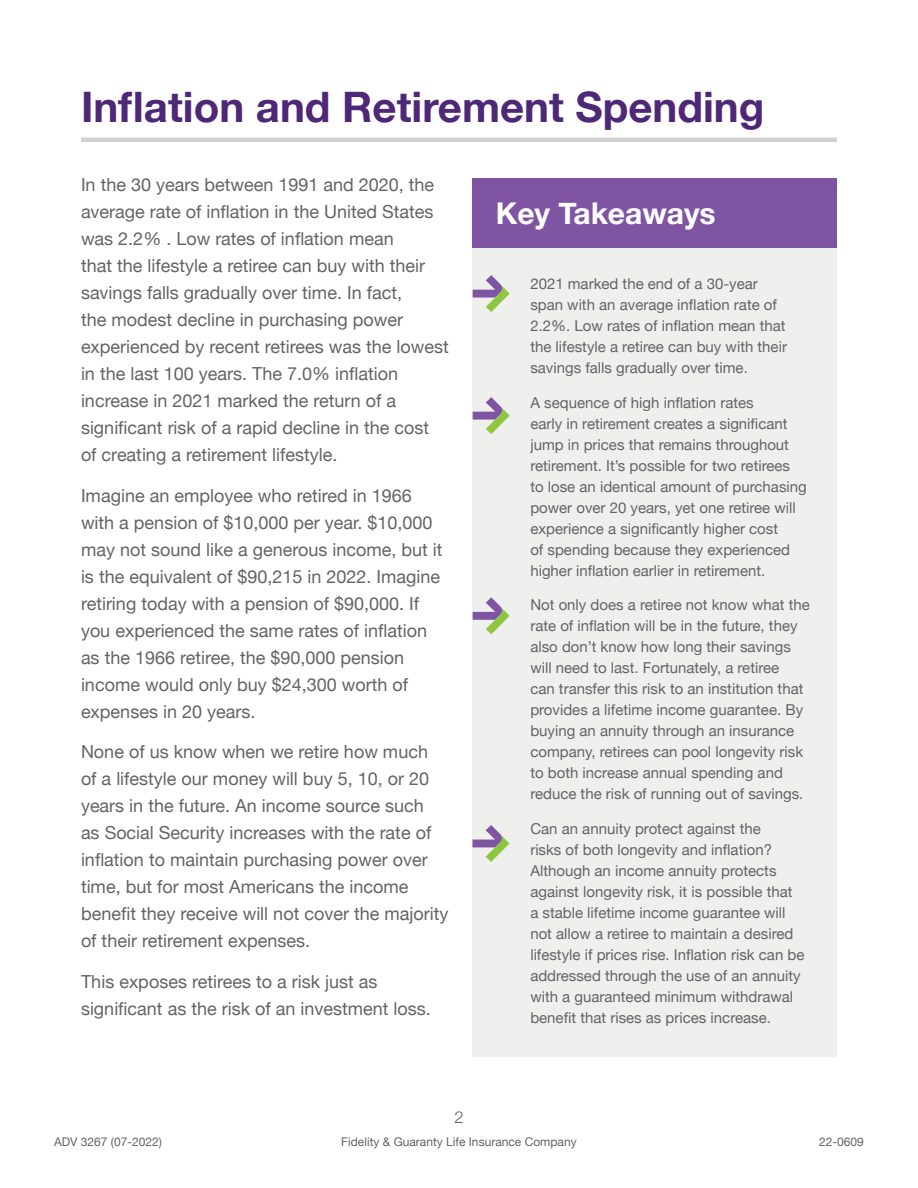
<style>
.page{position:relative;width:918px;height:1188px;background:#fff}
.page>*{position:absolute;margin:0;border:0;box-sizing:border-box;transform-origin:0 0}
.t1{font:700 42px "Helvetica Neue";color:#4f2777}
.t2{font:700 30px "Helvetica Neue";color:#fff}
.t3{font:18px/27px "Helvetica Neue";color:#636466}
.t4{font:300 16.5px "Helvetica Neue";color:#636466}
.t5{font:15px/21px "Helvetica Neue";color:#636466}
.t6{font:12px "Helvetica Neue";color:#616466}
</style>
<div class="page">
<div style="left:472px;top:179px;width:365px;height:877px;background:#efefee"></div>
<div style="left:472px;top:179px;width:365px;height:69px;background:#7f55a3"></div>
<svg style="left:473px;top:275px;width:37px;height:37px"></svg>
<svg style="left:473px;top:397px;width:37px;height:37px"></svg>
<svg style="left:473px;top:597px;width:37px;height:37px"></svg>
<svg style="left:472px;top:825px;width:37px;height:37px"></svg>
<hr style="left:81px;top:138px;width:756px;height:4px;background:#d2d1d2">
<h1 class="t1" style="left:81px;top:74px;width:685px">Inflation and Retirement Spending</h1>
<p class="t3" style="left:81px;top:173px;width:369px">In the 30 years between 1991 and 2020, the average rate of inflation in the United States was 2.2% . Low rates of inflation mean<br>that the lifestyle a retiree can buy with their savings falls gradually over time. In fact,<br>the modest decline in purchasing power experienced by recent retirees was the lowest in the last 100 years. The 7.0% inflation increase in 2021 marked the return of a significant risk of a rapid decline in the cost of creating a retirement lifestyle.</p>
<p class="t3" style="left:81px;top:483px;width:363px">Imagine an employee who retired in 1966 with a pension of $10,000 per year. $10,000 may not sound like a generous income, but it is the equivalent of $90,215 in 2022. Imagine retiring today with a pension of $90,000. If you experienced the same rates of inflation as the 1966 retiree, the $90,000 pension income would only buy $24,300 worth of expenses in 20 years.</p>
<p class="t3" style="left:81px;top:740px;width:369px">None of us know when we retire how much<br>of a lifestyle our money will buy 5, 10, or 20 years in the future. An income source such<br>as Social Security increases with the rate of inflation to maintain purchasing power over time, but for most Americans the income benefit they receive will not cover the majority of their retirement expenses.</p>
<p class="t3" style="left:81px;top:969px;width:351px">This exposes retirees to a risk just as significant as the risk of an investment loss.</p>
<p class="t4" style="left:454px;top:1104px;width:11px">2</p>
<h2 class="t2" style="left:496px;top:190px;width:221px">Key Takeaways</h2>
<p class="t5" style="left:530px;top:274px;width:258px">2021 marked the end of a 30-year span with an average inflation rate of 2.2%. Low rates of inflation mean that the lifestyle a retiree can buy with their savings falls gradually over time.</p>
<p class="t5" style="left:530px;top:393px;width:278px">A sequence of high inflation rates<br>early in retirement creates a significant jump in prices that remains throughout retirement. It’s possible for two retirees to lose an identical amount of purchasing power over 20 years, yet one retiree will experience a significantly higher cost<br>of spending because they experienced higher inflation earlier in retirement.</p>
<p class="t5" style="left:530px;top:595px;width:281px">Not only does a retiree not know what the rate of inflation will be in the future, they also don’t know how long their savings will need to last. Fortunately, a retiree<br>can transfer this risk to an institution that provides a lifetime income guarantee. By buying an annuity through an insurance company, retirees can pool longevity risk to both increase annual spending and reduce the risk of running out of savings.</p>
<p class="t5" style="left:530px;top:819px;width:276px">Can an annuity protect against the<br>risks of both longevity and inflation?<br>Although an income annuity protects against longevity risk, it is possible that<br>a stable lifetime income guarantee will not allow a retiree to maintain a desired lifestyle if prices rise. Inflation risk can be addressed through the use of an annuity with a guaranteed minimum withdrawal benefit that rises as prices increase.</p>
<p class="t6" style="left:54px;top:1133px;width:109px">ADV 3267 (07-2022)</p>
<p class="t6" style="left:341px;top:1133px;width:237px">Fidelity &amp; Guaranty Life Insurance Company</p>
<p class="t6" style="left:819px;top:1133px;width:46px">22-0609</p>
</div>
